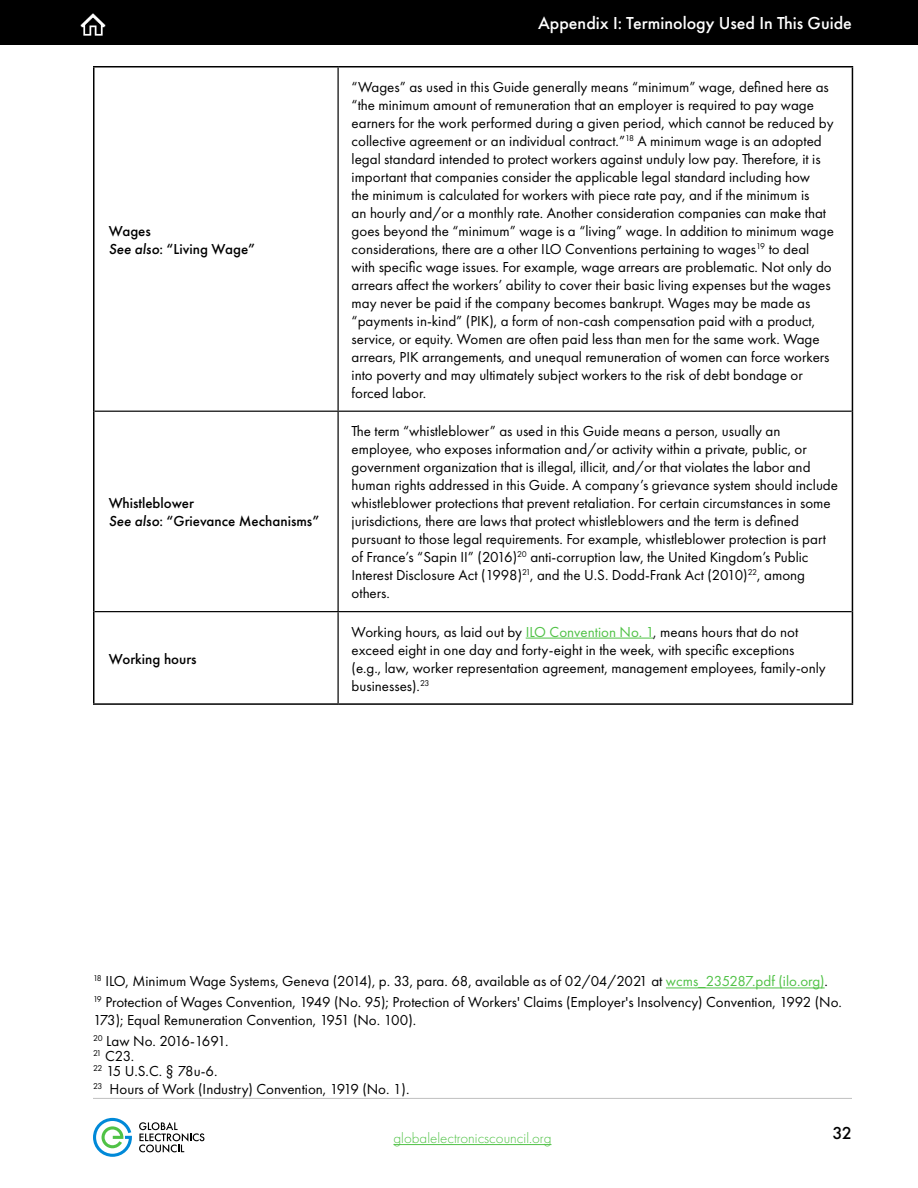
<style>
.page{position:relative;width:918px;height:1188px;background:#fff}
.page>*{position:absolute;margin:0;border:0;box-sizing:border-box;transform-origin:0 0}
.p_block_02{font:500 18px "Futura PT";color:#fff}
.t1{font:500 18px "Futura PT";color:#000}
.t2{font:15px/18px "Futura PT";color:#000}
.t3{font:500 15px/18px "Futura PT";color:#000}
.t4{font:300 15px "Futura PT";color:#50c246}
.t5{font:15px "Futura PT";letter-spacing:-.025em;color:#000}
.s1{font-style:italic}
.s2{color:#50c246}
</style>
<div class="page">
<div style="left:0;top:0;width:918px;height:45px;background:#000"></div>
<svg style="left:93px;top:1118px;width:39px;height:39px"></svg>
<svg style="left:139px;top:1122px;width:65px;height:31px"></svg>
<hr style="left:93px;top:1098px;width:759px;height:1px;background:#bfbfbf">
<hr style="left:394px;top:1144px;width:157px;height:1px;background:#50c246">
<img style="left:80px;top:13px;width:26px;height:23px">
<hr style="left:93px;top:66px;width:245px;height:2px;background:#000">
<hr style="left:93px;top:67px;width:1px;height:344px;background:#000">
<hr style="left:338px;top:66px;width:515px;height:2px;background:#000">
<hr style="left:852px;top:67px;width:1px;height:344px;background:#000">
<hr style="left:93px;top:411px;width:1px;height:201px;background:#000">
<hr style="left:852px;top:411px;width:1px;height:201px;background:#000">
<hr style="left:93px;top:612px;width:1px;height:91px;background:#000">
<hr style="left:852px;top:612px;width:1px;height:91px;background:#000">
<hr style="left:93px;top:703px;width:245px;height:2px;background:#000">
<hr style="left:338px;top:703px;width:515px;height:2px;background:#000">
<hr style="left:337px;top:67px;width:2px;height:344px;background:#000">
<hr style="left:94px;top:411px;width:244px;height:1px;background:#000">
<hr style="left:338px;top:411px;width:514px;height:1px;background:#000">
<hr style="left:337px;top:412px;width:2px;height:199px;background:#000">
<hr style="left:94px;top:611px;width:244px;height:1px;background:#000">
<hr style="left:338px;top:611px;width:514px;height:1px;background:#000">
<hr style="left:337px;top:612px;width:2px;height:91px;background:#000">
<hr style="left:526px;top:638px;width:127px;height:1px;background:#50c246">
<hr style="left:666px;top:988px;width:159px;height:1px;background:#50c246">
<h3 class="t3" style="left:109px;top:222px;width:148px">Wages<br><span class="s1">See also</span>: “Living Wage”</h3>
<h3 class="t3" style="left:109px;top:494px;width:212px">Whistleblower<br><span class="s1">See also</span>: “Grievance Mechanisms”</h3>
<h3 class="t3" style="left:109px;top:650px;width:89px">Working hours</h3>
<p class="p_block_02" style="left:538px;top:12px;width:315px">Appendix I: Terminology Used In This Guide</p>
<p class="t2" style="left:352px;top:78px;width:484px">“Wages” as used in this Guide generally means “minimum” wage, defined here as “the minimum amount of remuneration that an employer is required to pay wage earners for the work performed during a given period, which cannot be reduced by collective agreement or an individual contract.”<sup>18</sup> A minimum wage is an adopted legal standard intended to protect workers against unduly low pay. Therefore, it is important that companies consider the applicable legal standard including how<br>the minimum is calculated for workers with piece rate pay, and if the minimum is<br>an hourly and/or a monthly rate. Another consideration companies can make that goes beyond the “minimum” wage is a “living” wage. In addition to minimum wage considerations, there are a other ILO Conventions pertaining to wages<sup>19</sup> to deal with specific wage issues. For example, wage arrears are problematic. Not only do arrears affect the workers’ ability to cover their basic living expenses but the wages may never be paid if the company becomes bankrupt. Wages may be made as “payments in-kind” (PIK), a form of non-cash compensation paid with a product, service, or equity. Women are often paid less than men for the same work. Wage arrears, PIK arrangements, and unequal remuneration of women can force workers into poverty and may ultimately subject workers to the risk of debt bondage or forced labor.</p>
<p class="t2" style="left:352px;top:422px;width:488px">The term “whistleblower” as used in this Guide means a person, usually an employee, who exposes information and/or activity within a private, public, or government organization that is illegal, illicit, and/or that violates the labor and human rights addressed in this Guide. A company’s grievance system should include whistleblower protections that prevent retaliation. For certain circumstances in some jurisdictions, there are laws that protect whistleblowers and the term is defined pursuant to those legal requirements. For example, whistleblower protection is part of France’s “Sapin II” (2016)<sup>20</sup> anti-corruption law, the United Kingdom’s Public Interest Disclosure Act (1998)<sup>21</sup>, and the U.S. Dodd-Frank Act (2010)<sup>22</sup>, among others.</p>
<p class="t2" style="left:352px;top:623px;width:476px">Working hours, as laid out by <span class="s2">ILO Convention No. 1</span>, means hours that do not exceed eight in one day and forty-eight in the week, with specific exceptions (e.g., law, worker representation agreement, management employees, family-only businesses).<sup>23</sup></p>
<p class="t2" style="left:93px;top:972px;width:737px"><sup>18</sup> ILO, Minimum Wage Systems, Geneva (2014), p. 33, para. 68, available as of 02/04/2021 at <span class="s2">wcms_235287.pdf (ilo.org)</span>.</p>
<p class="t2" style="left:93px;top:993px;width:751px"><sup>19</sup> Protection of Wages Convention, 1949 (No. 95); Protection of Workers' Claims (Employer's Insolvency) Convention, 1992 (No.<br>173); Equal Remuneration Convention, 1951 (No. 100).</p>
<p class="t5" style="left:93px;top:1032px;width:137px"><sup>20</sup> Law No. 2016-1691.</p>
<p class="t2" style="left:93px;top:1062px;width:126px"><sup>22</sup> 15 U.S.C. § 78u-6.</p>
<p class="t2" style="left:93px;top:1080px;width:318px"><sup>23</sup> Hours of Work (Industry) Convention, 1919 (No. 1).</p>
<p class="t2" style="left:93px;top:1046px;width:43px"><sup>21</sup> C23.</p>
<p class="t4" style="left:394px;top:1130px;width:159px">globalelectronicscouncil.org</p>
<p class="t1" style="left:832px;top:1122px;width:21px">32</p>
</div>
